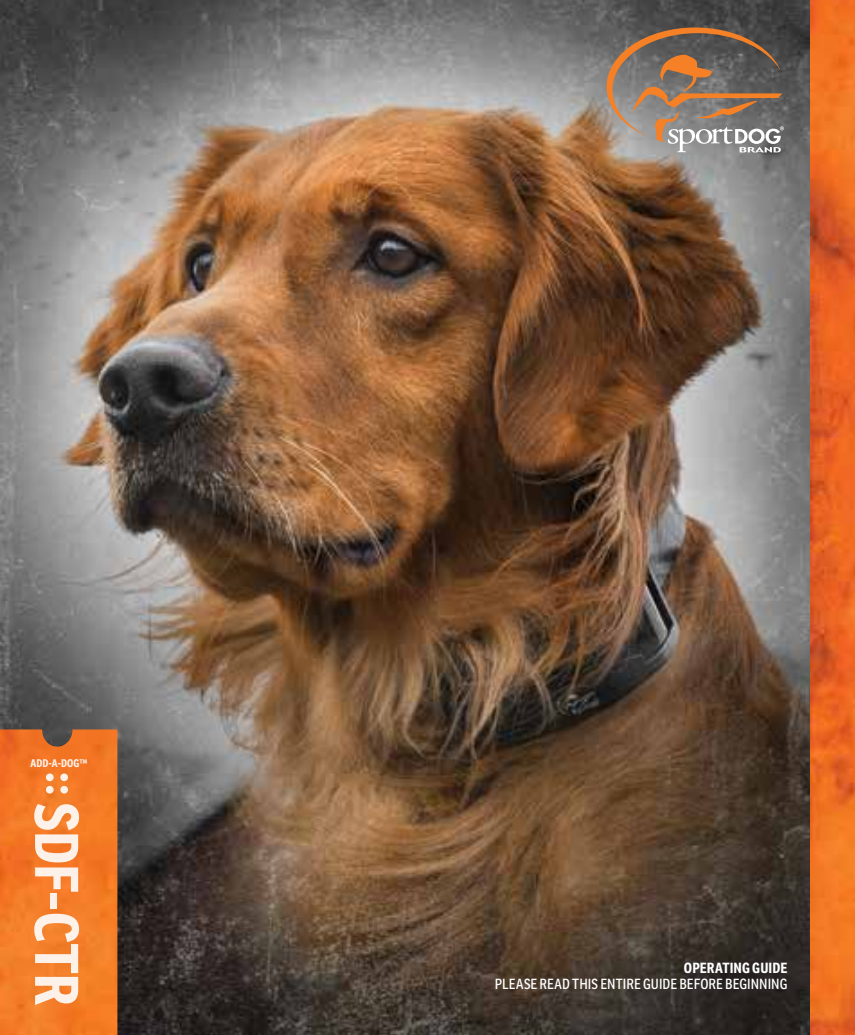
<style>
.page{position:relative;width:855px;height:1035px;background:#fff}
.page>*{position:absolute;margin:0;border:0;box-sizing:border-box;transform-origin:0 0}
.t1{font:700 60px "Ronnia Cond";letter-spacing:-.005em;color:#fff}
.t2{font:14.25px "Ronnia Cond";letter-spacing:.005em;color:#fff}
.t3{font:700 14.25px "Ronnia Cond";letter-spacing:.005em;color:#fff}
.t4{font:700 10.75px "Ronnia Cond";color:#fff}
</style>
<div class="page">
<img style="left:0;top:0;width:810px;height:1035px">
<img style="left:0;top:729px;width:117px;height:306px">
<svg style="left:607px;top:28px;width:177px;height:124px;background:#8b796b"></svg>
<svg style="left:46px;top:773px;width:8px;height:8px"></svg>
<svg style="left:46px;top:786px;width:8px;height:8px"></svg>
<svg style="left:60px;top:773px;width:8px;height:8px"></svg>
<svg style="left:60px;top:786px;width:8px;height:8px"></svg>
<img style="left:810px;top:0;width:45px;height:1035px">
<p class="t4" style="left:30px;top:756px;width:58px">ADD-A-DOG™</p>
<h1 class="t1" style="left:95px;top:803px;width:204px;rotate:90deg">SDF-CTR</h1>
<p class="t3" style="left:684px;top:959px;width:105px">OPERATING GUIDE</p>
<p class="t2" style="left:495px;top:975px;width:294px">PLEASE READ THIS ENTIRE GUIDE BEFORE BEGINNING</p>
</div>
